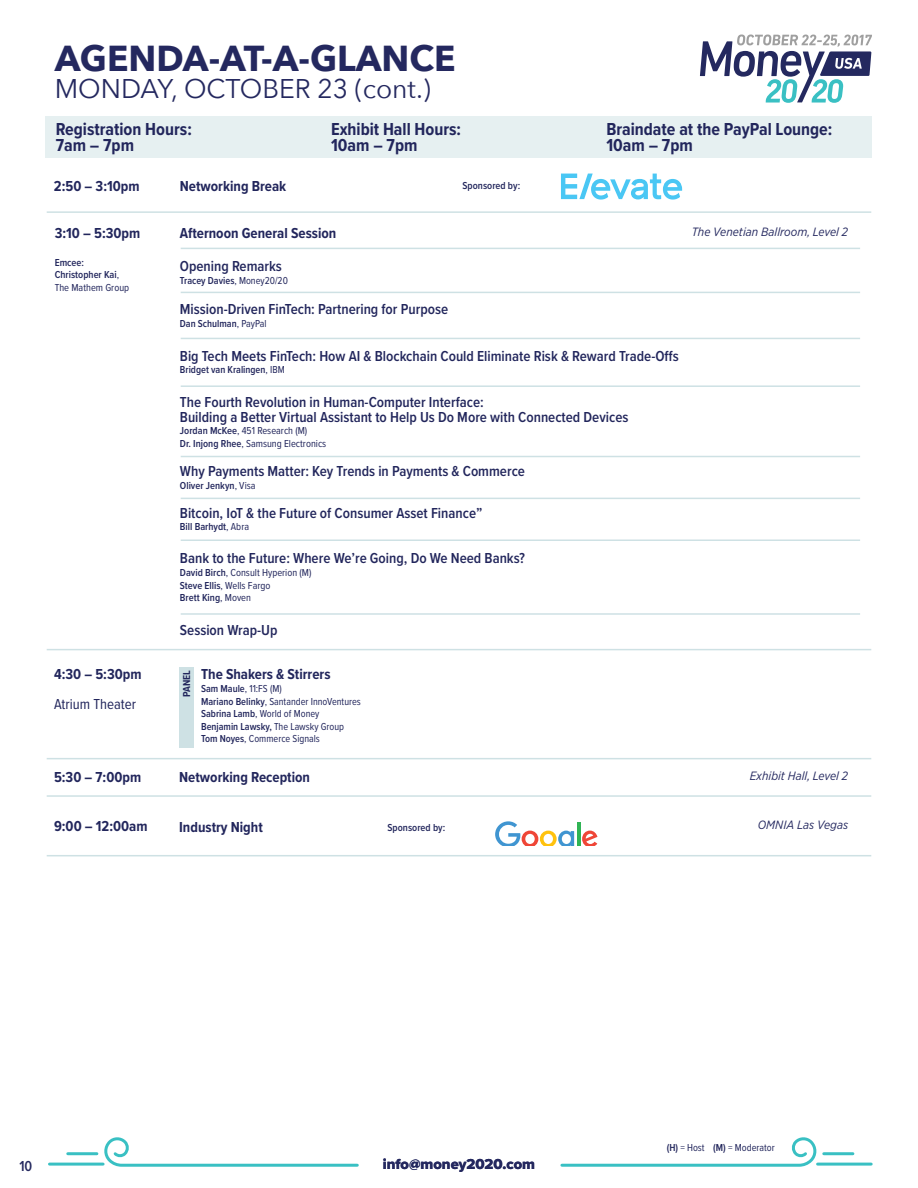
<style>
.page{position:relative;width:918px;height:1188px;background:#fff}
.page>*{position:absolute;margin:0;border:0;box-sizing:border-box;transform-origin:0 0}
.t1{font:700 36px "Avenir Next";color:#24285f}
.t2{font:27px "Avenir Next";color:#24285f}
.t3{font:700 18px/16.5px "Proxima Nova Cond";color:#22265c}
.t4{font:600 15px/15px "Proxima Nova Cond";color:#22265c}
.t5{font:700 15px "Proxima Nova Cond";color:#22265c}
.t6{font:15px "Proxima Nova Extrabld";color:#24285f}
.t7{font:15px "Proxima Nova Cond";color:#22265c}
.t8{font:600 15px "Proxima Nova Cond";color:#24285f}
.t9{font:italic 12px "Gotham Narrow";color:#24285f}
.t10{font:10.5px/12.6px "Proxima Nova Cond";color:#22265c}
.t11{font:600 10.5px/12.6px "Proxima Nova Cond";color:#22265c}
.t12{font:700 10.5px "Proxima Nova Cond";color:#22265c}
.s1{font-weight:400}
.s2{font-weight:600}
</style>
<div class="page">
<svg style="left:48px;top:1137px;width:311px;height:30px"></svg>
<svg style="left:560px;top:1137px;width:313px;height:30px"></svg>
<div style="left:46px;top:116px;width:826px;height:42px;background:#e6f0f1"></div>
<hr style="left:47px;top:758px;width:824px;height:1px;background:#cee1e4">
<hr style="left:47px;top:795px;width:824px;height:2px;background:#cee1e4">
<hr style="left:47px;top:855px;width:824px;height:1px;background:#cee1e4">
<hr style="left:47px;top:649px;width:824px;height:1px;background:#cee1e4">
<hr style="left:47px;top:211px;width:824px;height:2px;background:#cee1e4">
<div style="left:180px;top:668px;width:14px;height:80px;background:#cee1e4"></div>
<hr style="left:181px;top:248px;width:679px;height:1px;background:#cee1e4">
<hr style="left:181px;top:456px;width:679px;height:1px;background:#cee1e4">
<hr style="left:181px;top:498px;width:679px;height:1px;background:#cee1e4">
<hr style="left:181px;top:540px;width:679px;height:1px;background:#cee1e4">
<hr style="left:181px;top:613px;width:679px;height:2px;background:#cee1e4">
<hr style="left:181px;top:385px;width:679px;height:2px;background:#cee1e4">
<hr style="left:181px;top:292px;width:679px;height:1px;background:#cee1e4">
<hr style="left:181px;top:338px;width:679px;height:1px;background:#cee1e4">
<hr style="left:577px;top:822px;width:3px;height:24px;background:#30b455">
<svg style="left:582px;top:831px;width:15px;height:15px"></svg>
<svg style="left:495px;top:821px;width:79px;height:25px"></svg>
<svg style="left:700px;top:35px;width:172px;height:68px"></svg>
<svg style="left:561px;top:174px;width:121px;height:26px"></svg>
<h1 class="t1" style="left:55px;top:27px;width:402px">AGENDA-AT-A-GLANCE</h1>
<h2 class="t2" style="left:55px;top:65px;width:378px">MONDAY, OCTOBER 23 (cont.)</h2>
<p class="t3" style="left:56px;top:121px;width:138px">Registration Hours:<br>7am – 7pm</p>
<p class="t3" style="left:331px;top:121px;width:131px">Exhibit Hall Hours:<br>10am – 7pm</p>
<p class="t3" style="left:606px;top:121px;width:228px">Braindate at the PayPal Lounge:<br>10am – 7pm</p>
<p class="t5" style="left:54px;top:177px;width:87px">2:50 – 3:10pm</p>
<p class="t5" style="left:180px;top:177px;width:108px">Networking Break</p>
<p class="t11" style="left:463px;top:179px;width:59px">Sponsored by:</p>
<p class="t5" style="left:55px;top:224px;width:87px">3:10 – 5:30pm</p>
<p class="t5" style="left:180px;top:224px;width:158px">Afternoon General Session</p>
<p class="t11" style="left:55px;top:256px;width:76px">Emcee:<br>Christopher Kai<span class="s1">,<br>The Mathem Group</span></p>
<p class="t4" style="left:180px;top:259px;width:104px">Opening Remarks</p>
<p class="t11" style="left:180px;top:274px;width:109px">Tracey Davies<span class="s1">, Money20/20</span></p>
<p class="t4" style="left:180px;top:302px;width:270px">Mission-Driven FinTech: Partnering for Purpose</p>
<p class="t11" style="left:180px;top:318px;width:88px">Dan Schulman<span class="s1">, PayPal</span></p>
<p class="t4" style="left:180px;top:349px;width:500px">Big Tech Meets FinTech: How AI &amp; Blockchain Could Eliminate Risk &amp; Reward Trade-Offs</p>
<p class="t11" style="left:180px;top:364px;width:106px">Bridget van Kralingen<span class="s1">, IBM</span></p>
<p class="t4" style="left:180px;top:395px;width:450px">The Fourth Revolution in Human-Computer Interface:<br>Building a Better Virtual Assistant to Help Us Do More with Connected Devices</p>
<p class="t10" style="left:180px;top:425px;width:148px"><span class="s2">Jordan McKee</span>, 451 Research (M)<br><span class="s2">Dr. Injong Rhee</span>, Samsung Electronics</p>
<p class="t4" style="left:180px;top:464px;width:347px">Why Payments Matter: Key Trends in Payments &amp; Commerce</p>
<p class="t11" style="left:180px;top:479px;width:77px">Oliver Jenkyn<span class="s1">, Visa</span></p>
<p class="t4" style="left:180px;top:506px;width:304px">Bitcoin, IoT &amp; the Future of Consumer Asset Finance”</p>
<p class="t11" style="left:180px;top:521px;width:71px">Bill Barhydt<span class="s1">, Abra</span></p>
<p class="t4" style="left:180px;top:551px;width:347px">Bank to the Future: Where We’re Going, Do We Need Banks?</p>
<p class="t10" style="left:180px;top:566px;width:133px"><span class="s2">David Birch</span>, Consult Hyperion (M)<br><span class="s2">Steve Ellis</span>, Wells Fargo<br><span class="s2">Brett King</span>, Moven</p>
<p class="t4" style="left:180px;top:623px;width:99px">Session Wrap-Up</p>
<p class="t5" style="left:54px;top:666px;width:89px">4:30 – 5:30pm</p>
<p class="t7" style="left:54px;top:695px;width:84px">Atrium Theater</p>
<p class="t12" style="left:180px;top:697px;width:28px;rotate:-90deg">PANEL</p>
<p class="t5" style="left:201px;top:666px;width:131px">The Shakers &amp; Stirrers</p>
<p class="t10" style="left:201px;top:682px;width:161px"><span class="s2">Sam Maule</span>, 11:FS (M)<br><span class="s2">Mariano Belinky</span>, Santander InnoVentures<br><span class="s2">Sabrina Lamb</span>, World of Money<br><span class="s2">Benjamin Lawsky,</span> The Lawsky Group<br><span class="s2">Tom Noyes</span>, Commerce Signals</p>
<p class="t9" style="left:692px;top:224px;width:158px">The Venetian Ballroom, Level 2</p>
<p class="t5" style="left:54px;top:768px;width:89px">5:30 – 7:00pm</p>
<p class="t5" style="left:54px;top:817px;width:95px">9:00 – 12:00am</p>
<p class="t5" style="left:179px;top:769px;width:132px">Networking Reception</p>
<p class="t5" style="left:179px;top:818px;width:85px">Industry Night</p>
<p class="t9" style="left:750px;top:769px;width:100px">Exhibit Hall, Level 2</p>
<p class="t11" style="left:388px;top:821px;width:59px">Sponsored by:</p>
<p class="t9" style="left:758px;top:818px;width:92px">OMNIA Las Vegas</p>
<p class="t10" style="left:667px;top:1142px;width:110px"><span class="s2">(H)</span> = Host <span class="s2">(M)</span> = Moderator</p>
<p class="t8" style="left:19px;top:1157px;width:14px">10</p>
<p class="t6" style="left:383px;top:1155px;width:154px">info@money2020.com</p>
</div>
